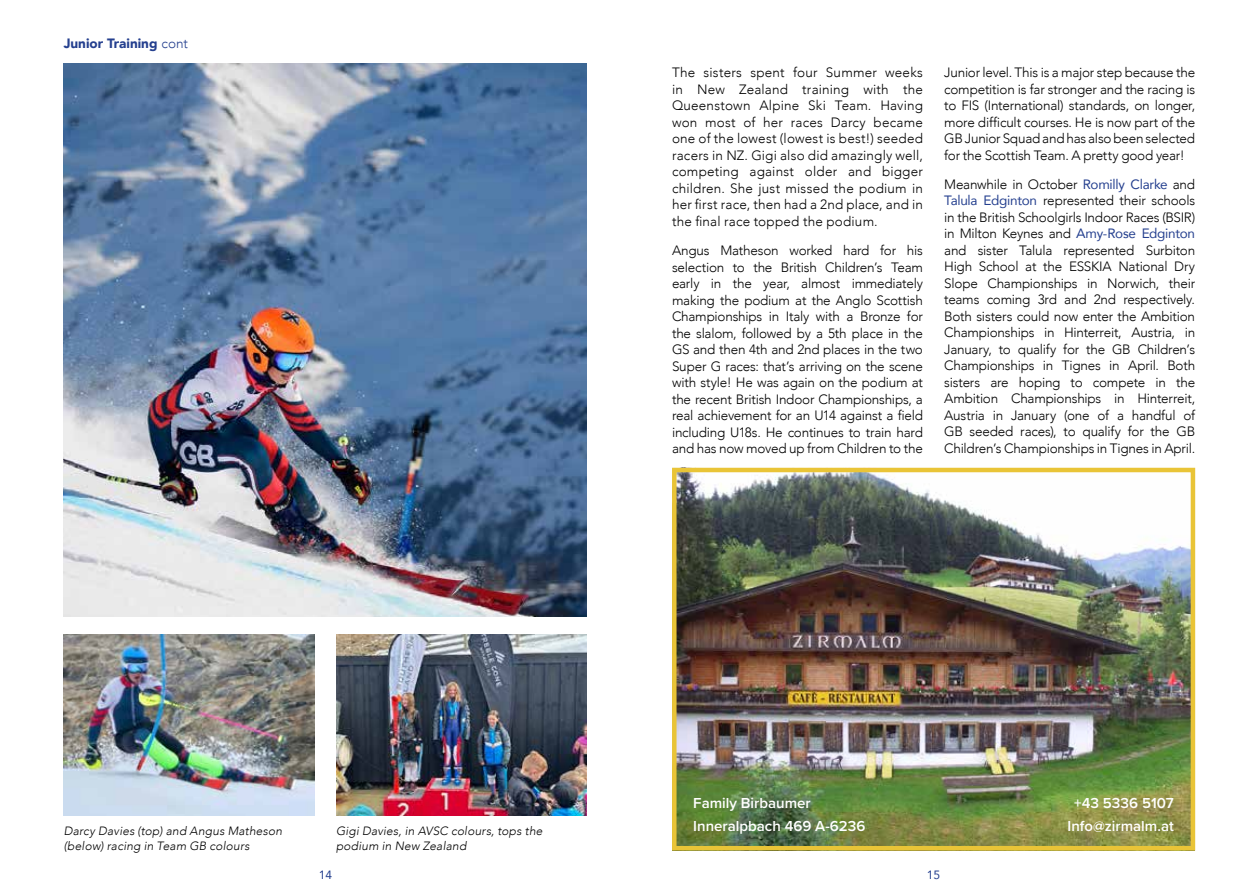
<style>
.page{position:relative;width:1259px;height:893px;background:#fff}
.page>*{position:absolute;margin:0;border:0;box-sizing:border-box;transform-origin:0 0}
.t1{font:600 15px/22.5px "Proxima Nova";color:#fff}
.t2{font:300 13.5px/16.5px "Avenir";letter-spacing:-.015em;color:#000;text-align:justify}
.t3{font:900 13.5px "Avenir";color:#25408f}
.t4{font:italic 300 12px/15px "Avenir";letter-spacing:.015em;color:#000}
.t5{font:12px "Avenir";color:#25408f}
.s1{font-weight:300}
.s2{font-weight:400;color:#25408f}
</style>
<div class="page">
<img style="left:64px;top:64px;width:523px;height:553px">
<img style="left:64px;top:635px;width:251px;height:180px">
<img style="left:336px;top:635px;width:251px;height:180px">
<img style="left:677px;top:473px;width:513px;height:372px">
<div style="left:672px;top:468px;width:523px;height:382px;border:4px solid #e9c437"></div>
<p class="t3" style="left:64px;top:31px;width:126px">Junior Training <span class="s1">cont</span></p>
<p class="t2" style="left:672px;top:64px;width:252px">The sisters spent four Summer weeks in New Zealand training with the Queenstown Alpine Ski Team. Having won most of her races Darcy became one of the lowest (lowest is best!) seeded racers in NZ. Gigi also did amazingly well, competing against older and bigger children. She just missed the podium in her first race, then had a 2nd place, and in the final race topped the podium.</p>
<p class="t2" style="left:672px;top:242px;width:252px">Angus Matheson worked hard for his selection to the British Children’s Team early in the year, almost immediately making the podium at the Anglo Scottish Championships in Italy with a Bronze for the slalom, followed by a 5th place in the GS and then 4th and 2nd places in the two Super G races: that’s arriving on the scene with style! He was again on the podium at the recent British Indoor Championships, a real achievement for an U14 against a field including U18s. He continues to train hard and has now moved up from Children to the</p>
<p class="t2" style="left:944px;top:64px;width:252px">Junior level. This is a major step because the competition is far stronger and the racing is to FIS (International) standards, on longer, more difficult courses. He is now part of the GB Junior Squad and has also been selected for the Scottish Team. A pretty good year!</p>
<p class="t2" style="left:944px;top:176px;width:252px">Meanwhile in October <span class="s2">Romilly Clarke</span> and <span class="s2">Talula Edginton</span> represented their schools in the British Schoolgirls Indoor Races (BSIR) in Milton Keynes and <span class="s2">Amy-Rose Edginton </span>and sister Talula represented Surbiton High School at the ESSKIA National Dry Slope Championships in Norwich, their teams coming 3rd and 2nd respectively.<br>Both sisters could now enter the Ambition Championships in Hinterreit, Austria, in January, to qualify for the GB Children’s Championships in Tignes in April. Both sisters are hoping to compete in the Ambition Championships in Hinterreit, Austria in January (one of a handful of GB seeded races), to qualify for the GB Children’s Championships in Tignes in April.</p>
<p class="t4" style="left:64px;top:824px;width:220px">Darcy Davies (top) and Angus Matheson (below) racing in Team GB colours</p>
<p class="t4" style="left:336px;top:824px;width:208px">Gigi Davies, in AVSC colours, tops the podium in New Zealand</p>
<p class="t1" style="left:693px;top:791px;width:174px">Family Birbaumer<br>Inneralpbach 469 A-6236</p>
<p class="t1" style="left:1067px;top:791px;width:108px;text-align:center">+43 5336 5107<br>Info@zirmalm.at</p>
<p class="t5" style="left:319px;top:866px;width:15px">14</p>
<p class="t5" style="left:927px;top:866px;width:15px">15</p>
</div>
